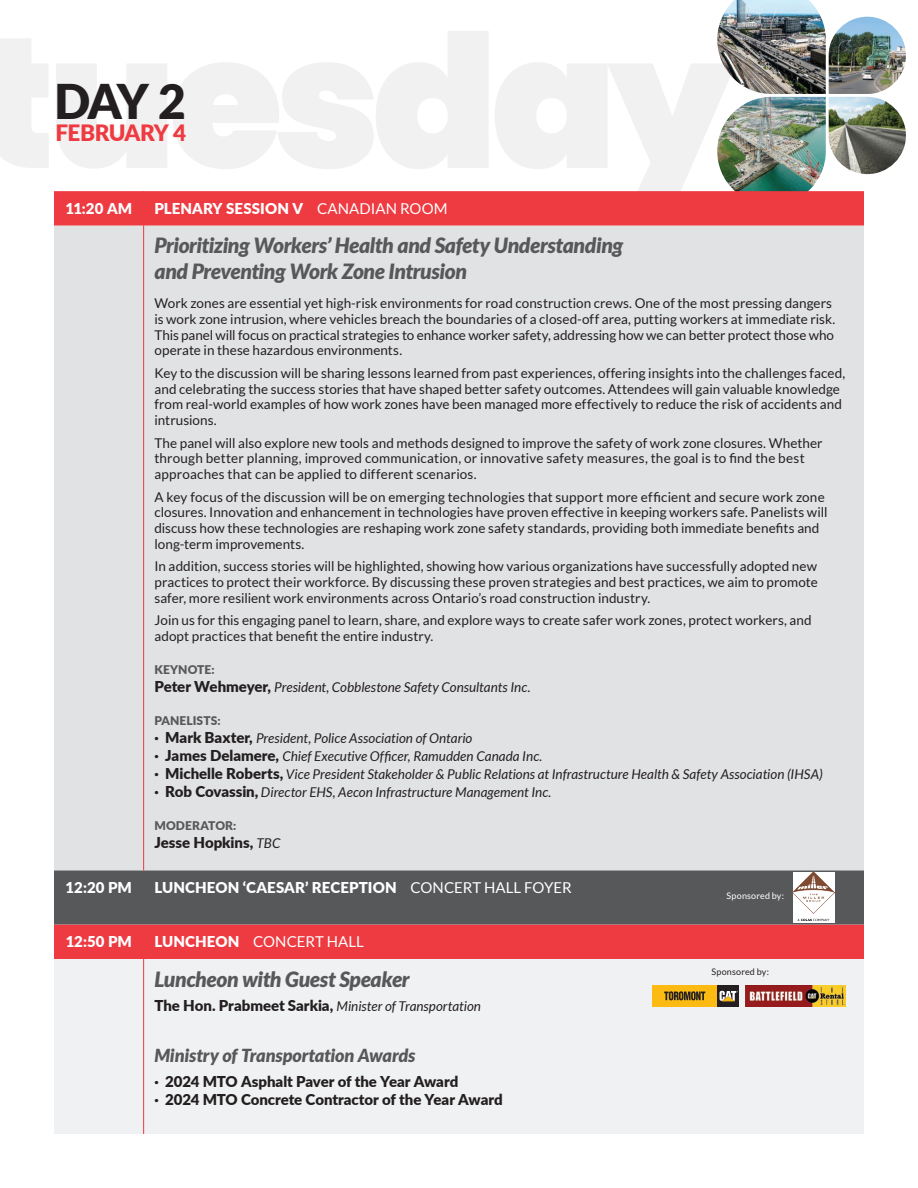
<style>
.page{position:relative;width:918px;height:1188px;background:#fff}
.page>*{position:absolute;margin:0;border:0;box-sizing:border-box;transform-origin:0 0}
.t1{font:900 47.85px "Lato";color:#231f20}
.t2{font:900 22.5px "Lato";letter-spacing:-.03em;color:#ee3a41}
.t3{font:italic 900 21px/25.5px "Lato";letter-spacing:-.015em;color:#57585a}
.t4{font:italic 900 18px "Lato";letter-spacing:-.005em;color:#57585a}
.t5{font:900 15px "Lato";letter-spacing:-.005em;color:#231f20}
.t6{font:900 15px "Lato";letter-spacing:.01em;color:#fff}
.t7{font:15px "Lato";color:#fff}
.t8{font:13.5px/15.8px "Lato";letter-spacing:.005em;color:#231f20}
.t9{font:italic 13.5px "Lato";color:#231f20}
.t10{font:900 12px "Lato";letter-spacing:.005em;color:#57585a}
.t11{font:9px "Lato";letter-spacing:.02em;color:#fff}
.t12{font:9px "Lato";letter-spacing:.02em;color:#231f20}
.s1{font-weight:400}
.s2{font-weight:900;font-style:normal;font-size:15px}
.s3{font-weight:400;font-style:italic;font-size:13.5px}
.s4{font-weight:900}
</style>
<div class="page">
<img style="left:829px;top:17px;width:77px;height:77px">
<img style="left:717px;top:0;width:109px;height:94px">
<img style="left:717px;top:97px;width:109px;height:94px">
<img style="left:829px;top:97px;width:77px;height:77px">
<div style="left:54px;top:191px;width:810px;height:768px;background:#ee3a41"></div>
<div style="left:54px;top:226px;width:810px;height:644px;background:#e1e2e4"></div>
<div style="left:54px;top:870px;width:810px;height:54px;background:#57585a"></div>
<div style="left:54px;top:959px;width:810px;height:175px;background:#f0f1f2"></div>
<hr style="left:143px;top:226px;width:1px;height:644px;background:#ee3a41">
<hr style="left:143px;top:959px;width:1px;height:175px;background:#ee3a41">
<hr style="left:143px;top:191px;width:1px;height:35px;background:#ee3a41">
<div style="left:652px;top:985px;width:65px;height:22px;background:#fcba13"></div>
<div style="left:717px;top:985px;width:22px;height:22px;background:#231f20"></div>
<svg style="left:720px;top:991px;width:18px;height:11px"></svg>
<svg style="left:664px;top:991px;width:41px;height:9px"></svg>
<img style="left:746px;top:985px;width:99px;height:22px">
<svg style="left:793px;top:920px;width:41px;height:2px"></svg>
<img style="left:793px;top:872px;width:41px;height:48px">
<p class="t1" style="left:54px;top:65px;width:133px">DAY 2</p>
<p class="t2" style="left:56px;top:116px;width:132px">FEBRUARY 4</p>
<p class="t6" style="left:65px;top:197px;width:68px">11:20 AM</p>
<p class="t6" style="left:154px;top:197px;width:295px">PLENARY SESSION V <span class="s1">CANADIAN ROOM</span></p>
<p class="t3" style="left:154px;top:233px;width:470px">Prioritizing Workers’ Health and Safety Understanding and Preventing Work Zone Intrusion</p>
<p class="t8" style="left:154px;top:295px;width:682px">Work zones are essential yet high-risk environments for road construction crews. One of the most pressing dangers is work zone intrusion, where vehicles breach the boundaries of a closed-off area, putting workers at immediate risk.<br>This panel will focus on practical strategies to enhance worker safety, addressing how we can better protect those who operate in these hazardous environments.</p>
<p class="t8" style="left:154px;top:365px;width:692px">Key to the discussion will be sharing lessons learned from past experiences, offering insights into the challenges faced, and celebrating the success stories that have shaped better safety outcomes. Attendees will gain valuable knowledge from real-world examples of how work zones have been managed more effectively to reduce the risk of accidents and intrusions.</p>
<p class="t8" style="left:154px;top:435px;width:670px">The panel will also explore new tools and methods designed to improve the safety of work zone closures. Whether through better planning, improved communication, or innovative safety measures, the goal is to find the best approaches that can be applied to different scenarios.</p>
<p class="t8" style="left:154px;top:489px;width:675px">A key focus of the discussion will be on emerging technologies that support more efficient and secure work zone closures. Innovation and enhancement in technologies have proven effective in keeping workers safe. Panelists will discuss how these technologies are reshaping work zone safety standards, providing both immediate benefits and long-term improvements.</p>
<p class="t8" style="left:154px;top:559px;width:665px;text-align:justify">In addition, success stories will be highlighted, showing how various organizations have successfully adopted new practices to protect their workforce. By discussing these proven strategies and best practices, we aim to promote safer, more resilient work environments across Ontario’s road construction industry.</p>
<p class="t8" style="left:154px;top:613px;width:659px">Join us for this engaging panel to learn, share, and explore ways to create safer work zones, protect workers, and adopt practices that benefit the entire industry.</p>
<p class="t10" style="left:154px;top:661px;width:62px">KEYNOTE:</p>
<p class="t9" style="left:154px;top:680px;width:378px"><span class="s2">Peter Wehmeyer,</span> President, Cobblestone Safety Consultants Inc.</p>
<p class="t10" style="left:154px;top:712px;width:68px">PANELISTS:</p>
<p class="t9" style="left:154px;top:731px;width:319px"><span class="s2">· Mark Baxter,</span> President, Police Association of Ontario</p>
<p class="t9" style="left:154px;top:749px;width:389px"><span class="s2">· James Delamere,</span> Chief Executive Officer, Ramudden Canada Inc.</p>
<p class="t9" style="left:154px;top:767px;width:670px"><span class="s2">· Michelle Roberts,</span> Vice President Stakeholder &amp; Public Relations at Infrastructure Health &amp; Safety Association (IHSA)</p>
<p class="t9" style="left:154px;top:785px;width:399px"><span class="s2">· Rob Covassin,</span> Director EHS, Aecon Infrastructure Management Inc.</p>
<p class="t10" style="left:154px;top:817px;width:83px">MODERATOR:</p>
<p class="t5" style="left:154px;top:831px;width:127px">Jesse Hopkins, <span class="s3">TBC</span></p>
<p class="t6" style="left:66px;top:877px;width:68px">12:20 PM</p>
<p class="t6" style="left:154px;top:877px;width:419px">LUNCHEON ‘CAESAR’ RECEPTION <span class="s1">CONCERT HALL FOYER</span></p>
<p class="t11" style="left:727px;top:891px;width:59px">Sponsored by:</p>
<p class="t6" style="left:66px;top:931px;width:68px">12:50 PM</p>
<p class="t7" style="left:154px;top:934px;width:211px"><span class="s4">LUNCHEON</span> CONCERT HALL</p>
<p class="t3" style="left:154px;top:967px;width:257px">Luncheon with Guest Speaker</p>
<p class="t9" style="left:154px;top:999px;width:328px"><span class="s2">The Hon. Prabmeet Sarkia,</span> Minister of Transportation</p>
<p class="t4" style="left:154px;top:1045px;width:262px">Ministry of Transportation Awards</p>
<p class="t5" style="left:154px;top:1070px;width:305px">· 2024 MTO Asphalt Paver of the Year Award</p>
<p class="t5" style="left:154px;top:1088px;width:350px">· 2024 MTO Concrete Contractor of the Year Award</p>
<p class="t12" style="left:711px;top:967px;width:59px">Sponsored by:</p>
</div>
